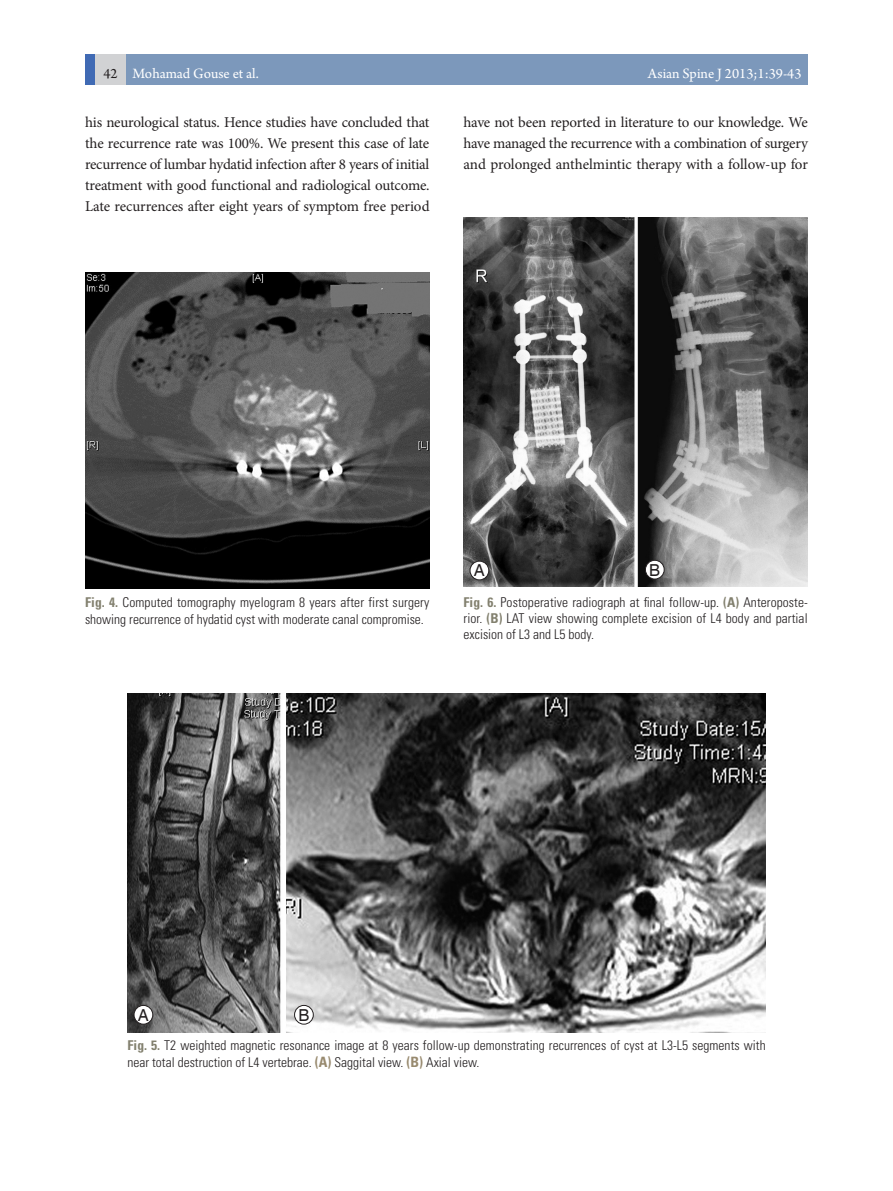
<style>
.page{position:relative;width:893px;height:1191px;background:#fff}
.page>*{position:absolute;margin:0;border:0;box-sizing:border-box;transform-origin:0 0}
.t1{font:16.5px "Helvetica";color:#231f20}
.본문_내용{font:15px/21px "Minion Pro";letter-spacing:-.005em;color:#231f20;text-align:justify}
.t2{font:15px "Arno Pro";color:#fff}
.표_그림설명{font:300 condensed 13.5px/16.2px "Univers LT Std";letter-spacing:.005em;color:#231f20}
.s1{color:#231f20}
.s2{font-weight:700;color:#82806e}
.s3{font-weight:700;font-size:14.25px;color:#988a6f}
</style>
<div class="page">
<div style="left:85px;top:54px;width:58px;height:30px;background:#d1d2d4"></div>
<div style="left:126px;top:54px;width:682px;height:30px;background:#7c98bb"></div>
<div style="left:85px;top:54px;width:10px;height:30px;background:#406ab4"></div>
<img style="left:85px;top:272px;width:345px;height:316px">
<img style="left:127px;top:693px;width:638px;height:339px">
<div style="left:134px;top:1005px;width:19px;height:19px;background:#fff;border-radius:50%"></div>
<div style="left:134px;top:1005px;width:19px;height:19px;border:1px solid #231f20;border-radius:50%"></div>
<div style="left:295px;top:1005px;width:18px;height:19px;background:#fff;border-radius:50%"></div>
<div style="left:294px;top:1005px;width:19px;height:19px;border:1px solid #231f20;border-radius:50%"></div>
<img style="left:463px;top:217px;width:345px;height:369px">
<div style="left:470px;top:561px;width:19px;height:19px;background:#fff;border-radius:50%"></div>
<div style="left:470px;top:561px;width:19px;height:19px;border:1px solid #231f20;border-radius:50%"></div>
<div style="left:645px;top:560px;width:19px;height:19px;background:#fff;border-radius:50%"></div>
<div style="left:645px;top:560px;width:19px;height:19px;border:1px solid #231f20;border-radius:50%"></div>
<p class="t2" style="left:103px;top:65px;width:157px"><span class="s1">42</span> Mohamad Gouse et al.</p>
<p class="t2" style="left:648px;top:65px;width:155px">Asian Spine J 2013;1:39-43</p>
<p class="본문_내용" style="left:85px;top:112px;width:346px">his neurological status. Hence studies have concluded that the recurrence rate was 100%. We present this case of late recurrence of lumbar hydatid infection after 8 years of initial treatment with good functional and radiological outcome.<br>Late recurrences after eight years of symptom free period</p>
<p class="본문_내용" style="left:463px;top:112px;width:346px">have not been reported in literature to our knowledge. We have managed the recurrence with a combination of surgery and prolonged anthelmintic therapy with a follow-up for</p>
<p class="표_그림설명" style="left:85px;top:594px;width:346px"><span class="s2">Fig. 4.</span> Computed tomography myelogram 8 years after first surgery showing recurrence of hydatid cyst with moderate canal compromise.</p>
<p class="t1" style="left:474px;top:561px;width:13px">A</p>
<p class="t1" style="left:649px;top:560px;width:13px">B</p>
<p class="표_그림설명" style="left:463px;top:594px;width:346px;text-align:justify"><span class="s2">Fig. 6.</span> Postoperative radiograph at final follow-up. <span class="s2">(A)</span> Anteroposte&shy;rior. <span class="s2">(B)</span> LAT view showing complete excision of L4 body and partial excision of L3 and L5 body.</p>
<p class="t1" style="left:138px;top:1005px;width:13px">A</p>
<p class="t1" style="left:298px;top:1005px;width:13px">B</p>
<p class="표_그림설명" style="left:127px;top:1037px;width:640px;line-height:16.6px"><span class="s2">Fig. 5.</span> T2 weighted magnetic resonance image at 8 years follow-up demonstrating recurrences of cyst at L3-L5 segments with near total destruction of L4 vertebrae. <span class="s3">(A)</span> Saggital view. <span class="s3">(B)</span> Axial view.</p>
</div>
